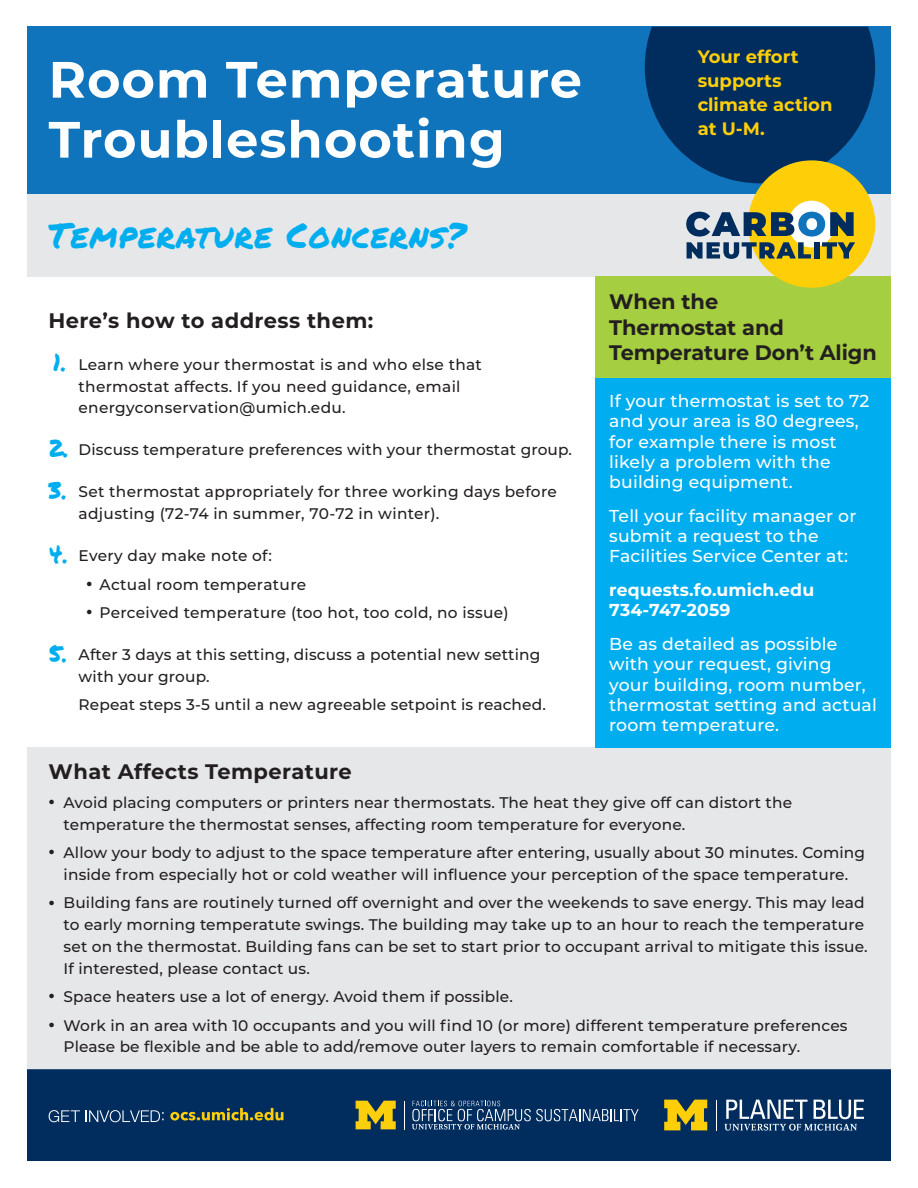
<style>
.page{position:relative;width:918px;height:1188px;background:#fff}
.page>*{position:absolute;margin:0;border:0;box-sizing:border-box;transform-origin:0 0}
.t1{font:700 51px/60px "Montserrat";letter-spacing:.02em;color:#fff}
.t2{font:34.5px "Permanent Marker";letter-spacing:.03em;color:#00aeef}
.t3{font:700 21px "Montserrat";letter-spacing:.02em;color:#231f20}
.t4{font:700 21px/25.5px "Montserrat";color:#231f20}
.t5{font:700 18px/24px "Montserrat";color:#fece08}
.t6{font:500 17.25px/20.2px "Montserrat";letter-spacing:.01em;color:#fff}
.t7{font:700 17.25px/20.2px "Montserrat";letter-spacing:.01em;color:#fff}
.t8{font:500 15.3px/21.8px "Montserrat";letter-spacing:.01em;color:#231f20}
.s1{font-family:"Permanent Marker";font-weight:400;font-size:24px;color:#00aeef}
.s2{font-weight:700;font-size:18px}
</style>
<div class="page">
<div style="left:27px;top:1069px;width:864px;height:92px;background:#002d5e"></div>
<svg style="left:356px;top:1101px;width:40px;height:28px"></svg>
<svg style="left:404px;top:1101px;width:1px;height:28px"></svg>
<svg style="left:412px;top:1101px;width:227px;height:29px;background:#294e77"></svg>
<hr style="left:716px;top:1100px;width:1px;height:30px;background:#fff">
<svg style="left:664px;top:1100px;width:43px;height:30px"></svg>
<svg style="left:724px;top:1100px;width:140px;height:31px;background:#47678b"></svg>
<svg style="left:49px;top:1110px;width:31px;height:12px"></svg>
<svg style="left:86px;top:1110px;width:78px;height:12px"></svg>
<svg style="left:170px;top:1108px;width:113px;height:13px"></svg>
<div style="left:27px;top:747px;width:864px;height:322px;background:#e6e7e9"></div>
<div style="left:27px;top:192px;width:864px;height:84px;background:#e6e7e9"></div>
<div style="left:595px;top:276px;width:296px;height:105px;background:#a5ce40"></div>
<div style="left:595px;top:378px;width:296px;height:370px;background:#00aeef"></div>
<div style="left:27px;top:27px;width:864px;height:167px;background:#1074bc"></div>
<svg style="left:645px;top:27px;width:230px;height:261px"></svg>
<h1 class="t1" style="left:49px;top:47px;width:535px">Room Temperature<br>Troubleshooting</h1>
<h2 class="t2" style="left:49px;top:209px;width:419px">Temperature Concerns?</h2>
<h3 class="t3" style="left:49px;top:305px;width:326px">Here’s how to address them:</h3>
<p class="t8" style="left:79px;top:353px;width:405px;text-indent:-25px"><span class="s1">1.</span> Learn where your thermostat is and who else that thermostat affects. If you need guidance, email energyconservation@umich.edu.</p>
<p class="t8" style="left:49px;top:438px;width:525px"><span class="s1">2.</span> Discuss temperature preferences with your thermostat group.</p>
<p class="t8" style="left:79px;top:480px;width:480px;text-indent:-30px"><span class="s1">3.</span> Set thermostat appropriately for three working days before adjusting (72-74 in summer, 70-72 in winter).</p>
<p class="t8" style="left:49px;top:544px;width:225px"><span class="s1">4.</span> Every day make note of:</p>
<p class="t8" style="left:86px;top:573px;width:222px"><span class="s2">•</span> Actual room temperature</p>
<p class="t8" style="left:86px;top:601px;width:424px"><span class="s2">•</span> Perceived temperature (too hot, too cold, no issue)</p>
<p class="t8" style="left:79px;top:643px;width:463px;text-indent:-30px"><span class="s1">5.</span> After 3 days at this setting, discuss a potential new setting with your group.</p>
<p class="t8" style="left:79px;top:693px;width:469px">Repeat steps 3-5 until a new agreeable setpoint is reached.</p>
<p class="t5" style="left:698px;top:43px;width:136px">Your effort supports climate action at U-M.</p>
<h3 class="t4" style="left:609px;top:288px;width:269px">When the<br>Thermostat and<br>Temperature Don’t Align</h3>
<p class="t6" style="left:609px;top:390px;width:262px">If your thermostat is set to 72 and your area is 80 degrees, for example there is most likely a problem with the building equipment.</p>
<p class="t6" style="left:609px;top:505px;width:249px">Tell your facility manager or submit a request to the<br>Facilities Service Center at:</p>
<p class="t7" style="left:609px;top:579px;width:206px">requests.fo.umich.edu<br>734-747-2059</p>
<p class="t6" style="left:609px;top:633px;width:269px">Be as detailed as possible with your request, giving<br>your building, room number, thermostat setting and actual room temperature.</p>
<h3 class="t3" style="left:49px;top:757px;width:305px">What Affects Temperature</h3>
<p class="t8" style="left:64px;top:791px;width:730px;text-indent:-15px"><span class="s2">•</span> Avoid placing computers or printers near thermostats. The heat they give off can distort the temperature the thermostat senses, affecting room temperature for everyone.</p>
<p class="t8" style="left:49px;top:841px;width:818px;text-align:center"><span class="s2">•</span> Allow your body to adjust to the space temperature after entering, usually about 30 minutes. Coming inside from especially hot or cold weather will influence your perception of the space temperature.</p>
<p class="t8" style="left:64px;top:891px;width:806px;text-indent:-15px"><span class="s2">•</span> Building fans are routinely turned off overnight and over the weekends to save energy. This may lead to early morning temperatute swings. The building may take up to an hour to reach the temperature set on the thermostat. Building fans can be set to start prior to occupant arrival to mitigate this issue.<br>If interested, please contact us.</p>
<p class="t8" style="left:49px;top:985px;width:466px"><span class="s2">•</span> Space heaters use a lot of energy. Avoid them if possible.</p>
<p class="t8" style="left:64px;top:1014px;width:786px;text-indent:-15px"><span class="s2">•</span> Work in an area with 10 occupants and you will find 10 (or more) different temperature preferences<br>Please be flexible and be able to add/remove outer layers to remain comfortable if necessary.</p>
</div>
